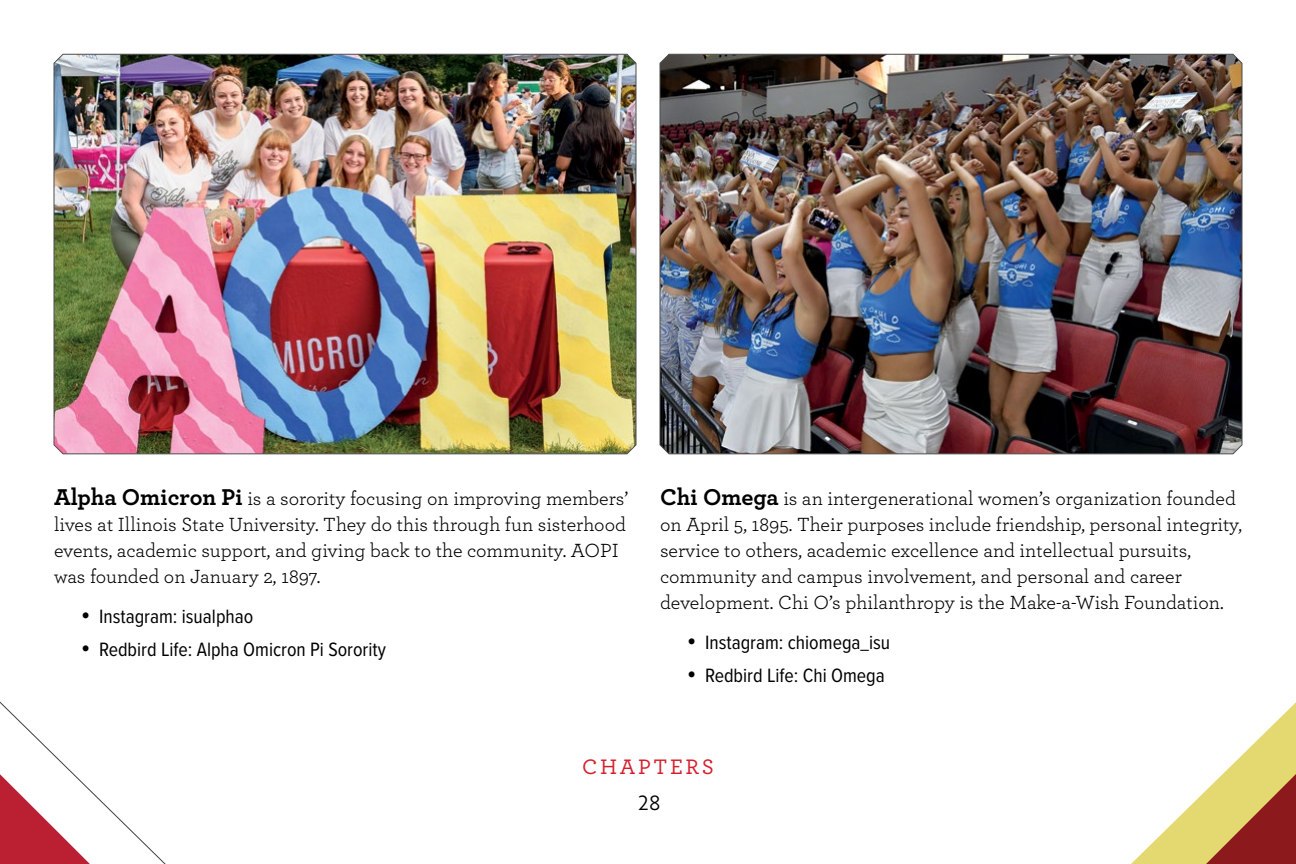
<style>
.page{position:relative;width:1296px;height:864px;background:#fff}
.page>*{position:absolute;margin:0;border:0;box-sizing:border-box;transform-origin:0 0}
.t1{font:500 22px "Archer";letter-spacing:.12em;color:#d4202d}
.P_-_first_paragraph{font:20px/26px "Archer";color:#000}
.t2{font:20px "Proxima Nova Cond";color:#000}
.t3{font:20px "Brother 1816 Book";color:#000}
.s1{font-weight:700;font-size:24px}
</style>
<div class="page">
<svg style="left:0;top:701px;width:166px;height:163px"></svg>
<img style="left:54px;top:54px;width:582px;height:400px">
<img style="left:660px;top:54px;width:582px;height:400px">
<svg style="left:1131px;top:702px;width:165px;height:162px"></svg>
<p class="P_-_first_paragraph" style="left:54px;top:484px;width:576px"><span class="s1">Alpha Omicron Pi</span> is a sorority focusing on improving members’ lives at Illinois State University. They do this through fun sisterhood events, academic support, and giving back to the community. AOPI was founded on January 2, 1897.</p>
<p class="t2" style="left:81px;top:602px;width:174px">• Instagram: isualphao</p>
<p class="t2" style="left:81px;top:635px;width:306px">• Redbird Life: Alpha Omicron Pi Sorority</p>
<p class="P_-_first_paragraph" style="left:660px;top:484px;width:584px"><span class="s1">Chi Omega</span> is an intergenerational women’s organization founded on April 5, 1895. Their purposes include friendship, personal integrity, service to others, academic excellence and intellectual pursuits, community and campus involvement, and personal and career development. Chi O’s philanthropy is the Make-a-Wish Foundation.</p>
<p class="t2" style="left:687px;top:628px;width:205px">• Instagram: chiomega_isu</p>
<p class="t2" style="left:687px;top:661px;width:199px">• Redbird Life: Chi Omega</p>
<p class="t1" style="left:582px;top:750px;width:133px">CHAPTERS</p>
<p class="t3" style="left:639px;top:788px;width:23px">28</p>
</div>
